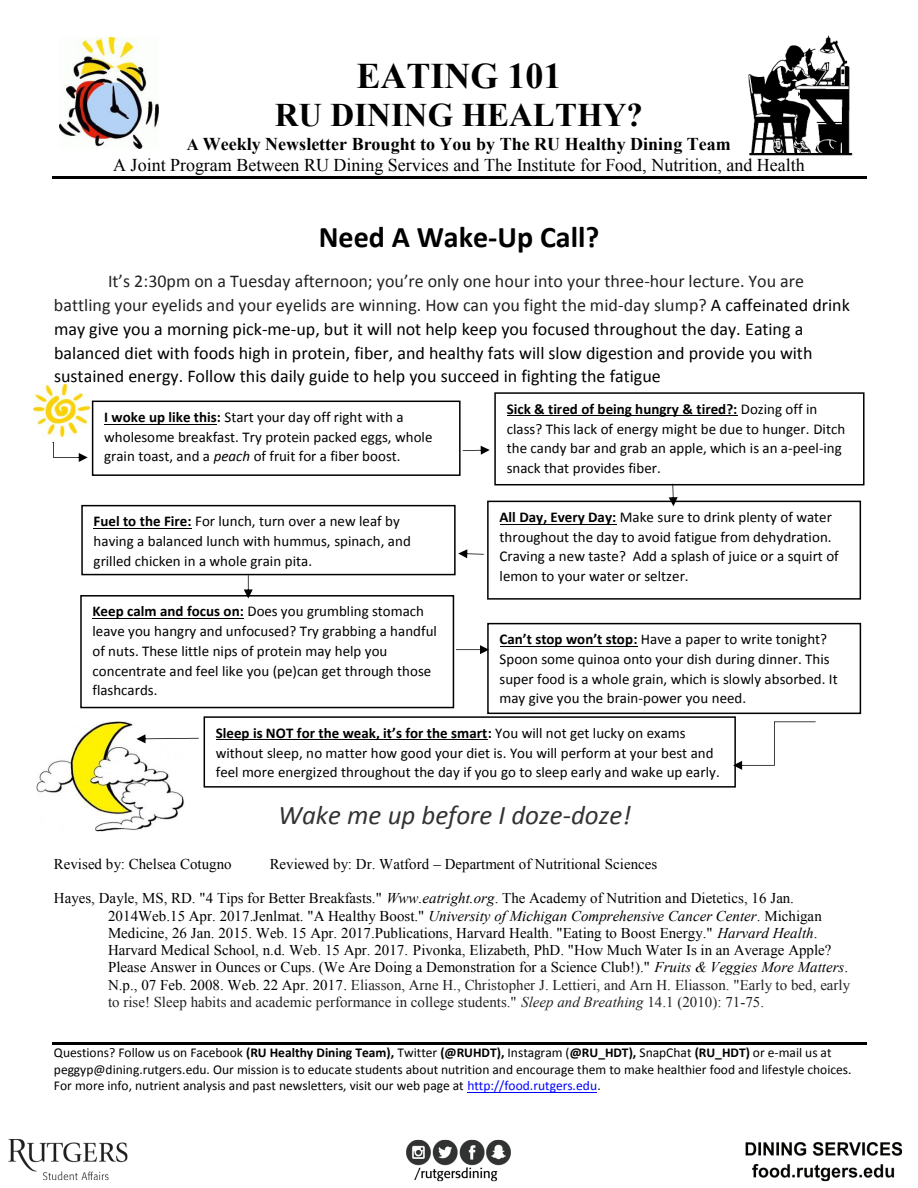
<style>
.page{position:relative;width:918px;height:1188px;background:#fff}
.page>*{position:absolute;margin:0;border:0;box-sizing:border-box;transform-origin:0 0}
.t1{font:700 36px "Times New Roman";color:#000}
.t2{font:700 33px "Times New Roman";color:#000}
.t3{font:700 30px "Calibri";color:#000}
.t4{font:italic 27px "Calibri";color:#333}
.t5{font:18px/23.7px "Calibri";color:#000}
.t6{font:18px/20.5px "Times New Roman";color:#000;text-align:center}
.t7{font:15px/19.6px "Calibri";color:#000}
.t8{font:15px/17.2px "Times New Roman";color:#000}
.t9{font:13.5px/16.5px "Calibri";color:#000}
.s1{font-weight:700;font-size:16.5px}
.s2{font-weight:700}
.s3{color:#222}
.s4{font-style:italic}
.s5{font-style:italic;color:#222}
.s6{color:#00f}
</style>
<div class="page">
<img style="left:60px;top:38px;width:99px;height:111px">
<img style="left:748px;top:36px;width:105px;height:120px">
<hr style="left:52px;top:176px;width:814px;height:3px;background:#000">
<hr style="left:52px;top:1042px;width:814px;height:3px;background:#000">
<hr style="left:467px;top:1092px;width:130px;height:1px;background:#00f">
<div style="left:92px;top:401px;width:369px;height:75px;border:2px solid #000"></div>
<hr style="left:104px;top:424px;width:113px;height:1px;background:#000">
<div style="left:494px;top:392px;width:371px;height:93px;border:2px solid #000"></div>
<hr style="left:507px;top:415px;width:230px;height:1px;background:#000">
<div style="left:81px;top:505px;width:375px;height:70px;border:2px solid #000"></div>
<hr style="left:94px;top:528px;width:98px;height:1px;background:#000">
<div style="left:80px;top:595px;width:374px;height:113px;border:2px solid #000"></div>
<hr style="left:93px;top:618px;width:151px;height:1px;background:#000">
<div style="left:487px;top:623px;width:374px;height:91px;border:2px solid #000"></div>
<hr style="left:500px;top:646px;width:138px;height:1px;background:#000">
<div style="left:487px;top:501px;width:374px;height:99px;border:2px solid #000"></div>
<hr style="left:500px;top:524px;width:116px;height:1px;background:#000">
<img style="left:36px;top:721px;width:148px;height:111px">
<img style="left:34px;top:384px;width:55px;height:53px">
<div style="left:204px;top:716px;width:532px;height:72px;border:2px solid #000"></div>
<hr style="left:216px;top:739px;width:272px;height:1px;background:#000">
<svg style="left:463px;top:446px;width:27px;height:9px"></svg>
<svg style="left:669px;top:484px;width:9px;height:22px"></svg>
<svg style="left:52px;top:442px;width:36px;height:20px"></svg>
<svg style="left:136px;top:734px;width:63px;height:9px"></svg>
<svg style="left:458px;top:549px;width:26px;height:9px"></svg>
<svg style="left:244px;top:575px;width:9px;height:23px"></svg>
<svg style="left:456px;top:645px;width:33px;height:9px"></svg>
<svg style="left:733px;top:721px;width:83px;height:49px"></svg>
<img style="left:8px;top:1139px;width:895px;height:43px">
<h1 class="t1" style="left:356px;top:51px;width:206px">EATING 101</h1>
<h2 class="t2" style="left:275px;top:92px;width:370px">RU DINING HEALTHY?</h2>
<p class="t6" style="left:113px;top:134px;width:693px"><span class="s1">A</span> <span class="s2">Weekly Newsletter Brought to You by The RU Healthy Dining Team<br></span>A Joint Program Between RU Dining Services and The Institute for Food, Nutrition, and Health</p>
<h3 class="t3" style="left:319px;top:218px;width:282px">Need A Wake-Up Call?</h3>
<p class="t5" style="left:54px;top:270px;width:798px;text-indent:54px"><span class="s3">It’s 2:30pm on a Tuesday afternoon; you’re only one hour into your three-hour lecture. You are battling your eyelids and your eyelids are winning. How can you fight the mid-day slump?</span> A caffeinated drink may give you a morning pick-me-up, but it will not help keep you focused throughout the day. Eating a balanced diet with foods high in protein, fiber, and healthy fats will slow digestion and provide you with sustained energy. Follow this daily guide to help you succeed in fighting the fatigue</p>
<p class="t7" style="left:104px;top:407px;width:330px"><span class="s2">I woke up like this:</span> Start your day off right with a wholesome breakfast. Try protein packed eggs, whole grain toast, and a <span class="s4">peach</span> of fruit for a fiber boost.</p>
<p class="t7" style="left:507px;top:399px;width:340px"><span class="s2">Sick &amp; tired of being hungry &amp; tired?:</span> Dozing off in class? This lack of energy might be due to hunger. Ditch the candy bar and grab an apple, which is an a-peel-ing snack that provides fiber.</p>
<p class="t7" style="left:94px;top:511px;width:319px"><span class="s2">Fuel to the Fire:</span> For lunch, turn over a new leaf by having a balanced lunch with hummus, spinach, and grilled chicken in a whole grain pita.</p>
<p class="t7" style="left:93px;top:602px;width:346px"><span class="s2">Keep calm and focus on:</span> Does you grumbling stomach leave you hangry and unfocused? Try grabbing a handful of nuts. These little nips of protein may help you concentrate and feel like you (pe)can get through those flashcards.</p>
<p class="t7" style="left:500px;top:507px;width:341px"><span class="s2">All Day, Every Day:</span> Make sure to drink plenty of water throughout the day to avoid fatigue from dehydration.<br>Craving a new taste? Add a splash of juice or a squirt of lemon to your water or seltzer.</p>
<p class="t7" style="left:500px;top:630px;width:340px"><span class="s2">Can’t stop won’t stop:</span> Have a paper to write tonight?<br>Spoon some quinoa onto your dish during dinner. This super food is a whole grain, which is slowly absorbed. It may give you the brain-power you need.</p>
<p class="t7" style="left:216px;top:723px;width:505px"><span class="s2">Sleep is NOT for the weak, it’s for the smart:</span> You will not get lucky on exams without sleep, no matter how good your diet is. You will perform at your best and feel more energized throughout the day if you go to sleep early and wake up early.</p>
<h3 class="t4" style="left:278px;top:797px;width:355px">Wake me up before I doze-doze!</h3>
<p class="t8" style="left:54px;top:855px;width:179px">Revised by: Chelsea Cotugno</p>
<p class="t8" style="left:270px;top:855px;width:389px">Reviewed by: Dr. Watford – Department of Nutritional Sciences</p>
<p class="t8" style="left:108px;top:890px;width:744px;text-indent:-54px">Hayes, Dayle, MS, RD. "4 Tips for Better Breakfasts." <span class="s4">Www.eatright.org</span>. The Academy of Nutrition and Dietetics, 16 Jan.<br>2014Web.15 Apr. 2017.Jenlmat. "A Healthy Boost." <span class="s4">University of Michigan Comprehensive Cancer Center</span>. Michigan Medicine, 26 Jan. 2015. Web. 15 Apr. 2017.Publications, Harvard Health. "Eating to Boost Energy." <span class="s4">Harvard Health</span>.<br>Harvard Medical School, n.d. Web. 15 Apr. 2017. Pivonka, Elizabeth, PhD. "How Much Water Is in an Average Apple?<br>Please Answer in Ounces or Cups. (We Are Doing a Demonstration for a Science Club!)." <span class="s4">Fruits &amp; Veggies More Matters</span>.<br>N.p., 07 Feb. 2008. Web. 22 Apr. 2017. <span class="s3">Eliasson, Arne H., Christopher J. Lettieri, and Arn H. Eliasson. "Early to bed, early to rise! Sleep habits and academic performance in college students."</span> <span class="s5">Sleep and Breathing</span> <span class="s3">14.1 (2010): 71-75.</span></p>
<p class="t9" style="left:54px;top:1045px;width:799px">Questions? Follow us on Facebook <span class="s2">(RU Healthy Dining Team),</span> Twitter <span class="s2">(@RUHDT),</span> Instagram (<span class="s2">@RU_HDT),</span> SnapChat <span class="s2">(RU_HDT)</span> or e-mail us at peggyp@dining.rutgers.edu. Our mission is to educate students about nutrition and encourage them to make healthier food and lifestyle choices.<br>For more info, nutrient analysis and past newsletters, visit our web page at <span class="s6">http://food.rutgers.edu</span>.</p>
</div>
